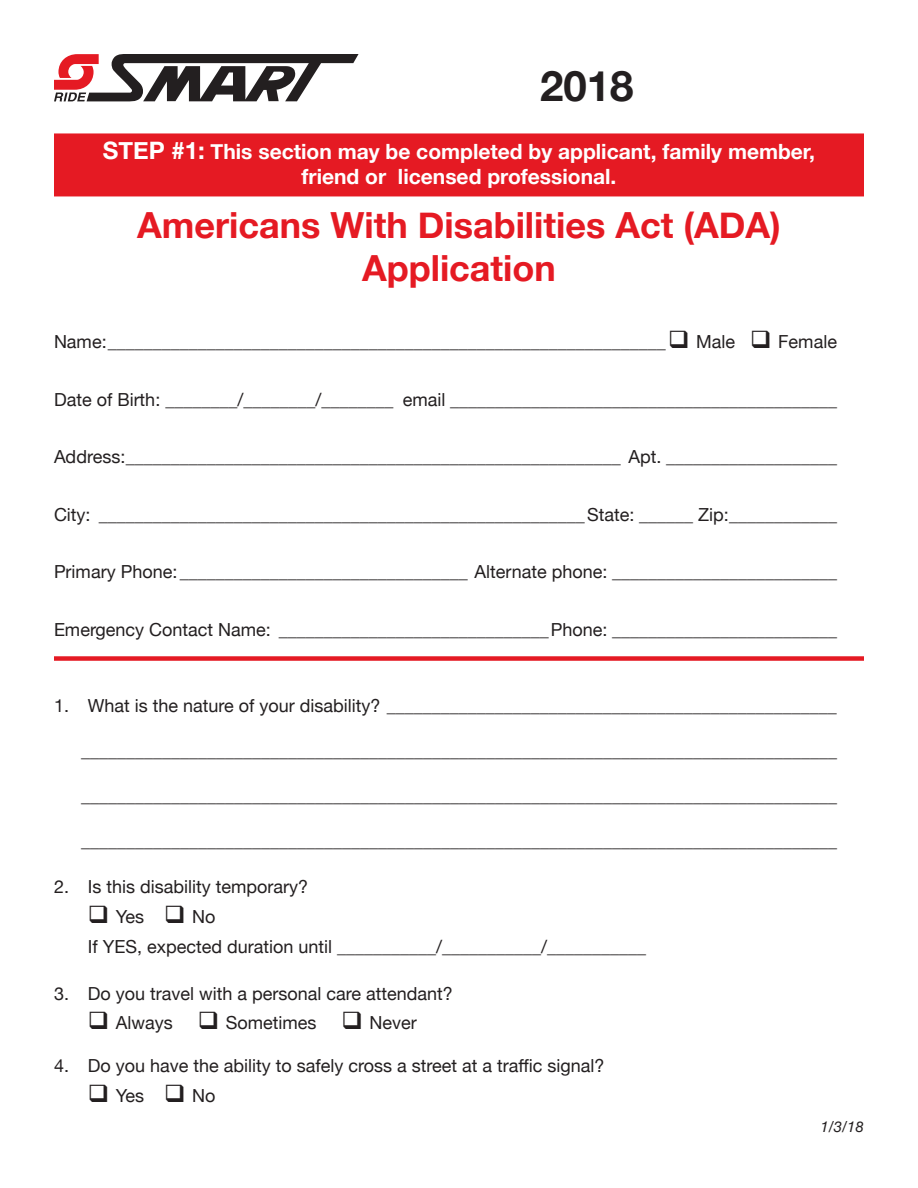
<style>
.page{position:relative;width:918px;height:1188px;background:#fff}
.page>*{position:absolute;margin:0;border:0;box-sizing:border-box;transform-origin:0 0}
.Paragraph_Style_1{font:700 42px "Helvetica Neue";color:#231f20}
.Paragraph_Style_1-2{font:700 36px "Helvetica Neue";color:#e51a23}
.Paragraph_Style_1-3{font:700 21px "Helvetica Neue";color:#fff}
.Paragraph_Style_1-4{font:18px "Helvetica Neue";color:#231f20}
.Paragraph_Style_1-5{font:italic 15px "Helvetica Neue";color:#231f20}
.s1{font-size:24px}
</style>
<div class="page">
<div style="left:54px;top:133px;width:810px;height:63px;background:#e51a23"></div>
<div style="left:54px;top:656px;width:810px;height:5px;background:#e51a23"></div>
<svg style="left:54px;top:54px;width:305px;height:47px"></svg>
<p class="Paragraph_Style_1" style="left:540px;top:54px;width:95px">2018</p>
<p class="Paragraph_Style_1-3" style="left:103px;top:135px;width:714px"><span class="s1">STEP #1:</span> This section may be completed by applicant, family member,</p>
<p class="Paragraph_Style_1-3" style="left:302px;top:160px;width:316px">friend or licensed professional.</p>
<p class="Paragraph_Style_1-2" style="left:137px;top:197px;width:645px">Americans With Disabilities Act (ADA)</p>
<p class="Paragraph_Style_1-2" style="left:362px;top:240px;width:195px">Application</p>
<p class="Paragraph_Style_1-4" style="left:54px;top:329px;width:785px">Name:______________________________________________________________❑ Male ❑ Female</p>
<p class="Paragraph_Style_1-4" style="left:54px;top:386px;width:784px">Date of Birth: ________/________/________ email ___________________________________________</p>
<p class="Paragraph_Style_1-4" style="left:54px;top:444px;width:784px">Address:_______________________________________________________ Apt. ___________________</p>
<p class="Paragraph_Style_1-4" style="left:54px;top:501px;width:784px">City: ______________________________________________________State: ______ Zip:____________</p>
<p class="Paragraph_Style_1-4" style="left:54px;top:559px;width:784px">Primary Phone: ________________________________ Alternate phone: _________________________</p>
<p class="Paragraph_Style_1-4" style="left:54px;top:617px;width:784px">Emergency Contact Name: ______________________________Phone: _________________________</p>
<p class="Paragraph_Style_1-4" style="left:54px;top:692px;width:784px">1. What is the nature of your disability? __________________________________________________</p>
<p class="Paragraph_Style_1-4" style="left:81px;top:737px;width:757px">____________________________________________________________________________________</p>
<p class="Paragraph_Style_1-4" style="left:81px;top:782px;width:757px">____________________________________________________________________________________</p>
<p class="Paragraph_Style_1-4" style="left:81px;top:827px;width:757px">____________________________________________________________________________________</p>
<p class="Paragraph_Style_1-4" style="left:54px;top:874px;width:256px">2. Is this disability temporary?</p>
<p class="Paragraph_Style_1-4" style="left:88px;top:904px;width:129px">❑ Yes ❑ No</p>
<p class="Paragraph_Style_1-4" style="left:88px;top:934px;width:560px">If YES, expected duration until ___________/___________/___________</p>
<p class="Paragraph_Style_1-4" style="left:54px;top:981px;width:400px">3. Do you travel with a personal care attendant?</p>
<p class="Paragraph_Style_1-4" style="left:88px;top:1010px;width:331px">❑ Always ❑ Sometimes ❑ Never</p>
<p class="Paragraph_Style_1-4" style="left:54px;top:1053px;width:552px">4. Do you have the ability to safely cross a street at a traffic signal?</p>
<p class="Paragraph_Style_1-4" style="left:88px;top:1083px;width:129px">❑ Yes ❑ No</p>
<p class="Paragraph_Style_1-5" style="left:821px;top:1116px;width:45px">1/3/18</p>
</div>
